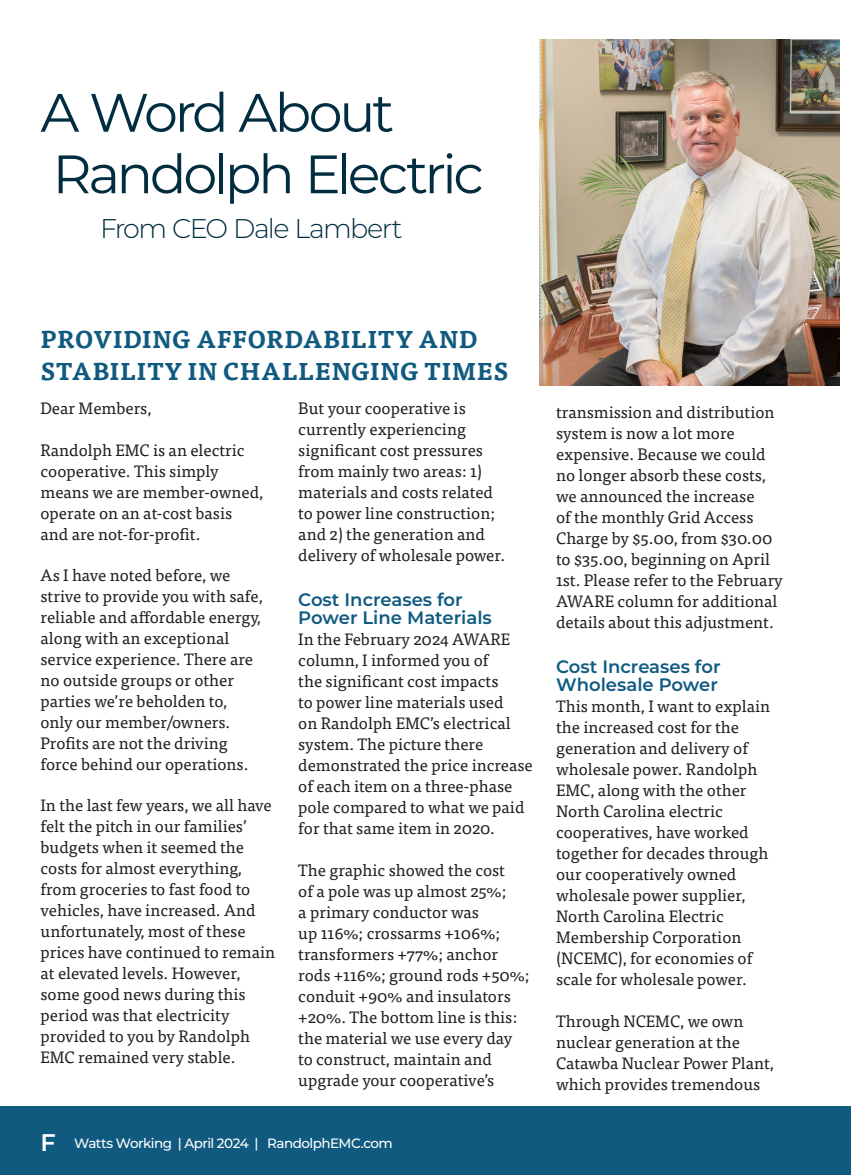
<style>
.page{position:relative;width:851px;height:1175px;background:#fff}
.page>*{position:absolute;margin:0;border:0;box-sizing:border-box;transform-origin:0 0}
.t1{font:54px/61.5px "Montserrat";letter-spacing:-.06em;color:#002d3f}
.t2{font:300 27px "Montserrat";letter-spacing:-.06em;color:#002d3f}
.h1_ceo{font:700 24px/31.5px "Tisa Pro";letter-spacing:.015em;color:#105a80}
.h3_subhead{font:600 18px/18px "Montserrat";color:#105a80}
.t3{font:16.5px/21px "Tisa Pro";color:#231f20}
.t4{font:500 13.5px "Montserrat";letter-spacing:-.04em;color:#fff}
.s1{font-weight:600;font-size:24px}
</style>
<div class="page">
<div style="left:0;top:1105px;width:850px;height:69px;background:#105a80"></div>
<img style="left:539px;top:39px;width:300px;height:347px">
<p class="t1" style="left:40px;top:80px;width:444px">A Word About<br>Randolph Electric</p>
<p class="t2" style="left:100px;top:210px;width:304px">From CEO Dale Lambert</p>
<p class="h1_ceo" style="left:41px;top:322px;width:469px">PROVIDING AFFORDABILITY AND<br>STABILITY IN CHALLENGING TIMES</p>
<p class="t3" style="left:40px;top:397px;width:112px">Dear Members,</p>
<p class="t3" style="left:40px;top:438px;width:224px">Randolph EMC is an electric cooperative. This simply means we are member-owned, operate on an at-cost basis and are not-for-profit.</p>
<p class="t3" style="left:40px;top:563px;width:224px">As I have noted before, we strive to provide you with safe, reliable and affordable energy, along with an exceptional service experience. There are no outside groups or other parties we’re beholden to, only our member/owners.<br>Profits are not the driving force behind our operations.</p>
<p class="t3" style="left:40px;top:794px;width:236px">In the last few years, we all have felt the pitch in our families’ budgets when it seemed the costs for almost everything, from groceries to fast food to vehicles, have increased. And unfortunately, most of these prices have continued to remain at elevated levels. However, some good news during this period was that electricity provided to you by Randolph<br>EMC remained very stable.</p>
<p class="t3" style="left:298px;top:397px;width:208px">But your cooperative is currently experiencing significant cost pressures from mainly two areas: 1) materials and costs related to power line construction; and 2) the generation and delivery of wholesale power.</p>
<p class="h3_subhead" style="left:298px;top:590px;width:195px">Cost Increases for<br>Power Line Materials</p>
<p class="t3" style="left:298px;top:628px;width:236px">In the February 2024 AWARE column, I informed you of<br>the significant cost impacts<br>to power line materials used<br>on Randolph EMC’s electrical system. The picture there demonstrated the price increase of each item on a three-phase pole compared to what we paid for that same item in 2020.</p>
<p class="t3" style="left:298px;top:858px;width:233px">The graphic showed the cost<br>of a pole was up almost 25%;<br>a primary conductor was<br>up 116%; crossarms +106%; transformers +77%; anchor rods +116%; ground rods +50%; conduit +90% and insulators +20%. The bottom line is this: the material we use every day to construct, maintain and upgrade your cooperative’s</p>
<p class="t4" style="left:40px;top:1134px;width:354px"><span class="s1">F</span> Watts Working | April 2024 | RandolphEMC.com</p>
<p class="t3" style="left:556px;top:401px;width:228px">transmission and distribution system is now a lot more expensive. Because we could no longer absorb these costs, we announced the increase<br>of the monthly Grid Access<br>Charge by $5.00, from $30.00 to $35.00, beginning on April<br>1st. Please refer to the February<br>AWARE column for additional details about this adjustment.</p>
<p class="h3_subhead" style="left:556px;top:657px;width:166px">Cost Increases for<br>Wholesale Power</p>
<p class="t3" style="left:556px;top:695px;width:215px">This month, I want to explain the increased cost for the generation and delivery of wholesale power. Randolph<br>EMC, along with the other<br>North Carolina electric cooperatives, have worked together for decades through our cooperatively owned wholesale power supplier,<br>North Carolina Electric<br>Membership Corporation (NCEMC), for economies of scale for wholesale power.</p>
<p class="t3" style="left:556px;top:1009px;width:219px">Through NCEMC, we own nuclear generation at the<br>Catawba Nuclear Power Plant, which provides tremendous</p>
</div>
